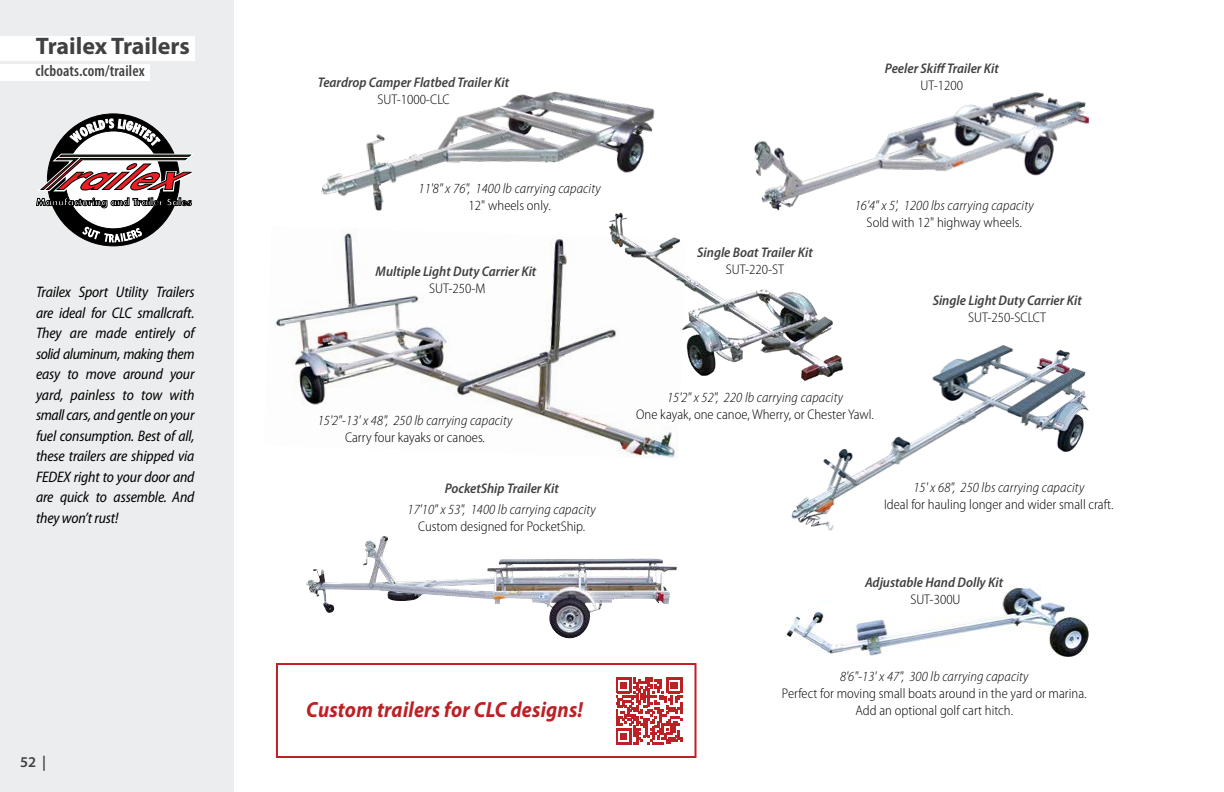
<style>
.page{position:relative;width:1224px;height:792px;background:#fff}
.page>*{position:absolute;margin:0;border:0;box-sizing:border-box;transform-origin:0 0}
.t1{font:700 24px "Myriad Pro";color:#414042}
.t2{font:italic 700 22px "Myriad Pro";letter-spacing:.01em;color:#bd2025;scale:.91 1}
.t3{font:600 condensed 16px "Myriad Pro";letter-spacing:.01em;color:#414042}
.t4{font:italic semi-condensed 15.4px/20.6px "Myriad Pro";letter-spacing:-.01em;color:#000;text-align:justify}
.t5{font:600 15px "Myriad Pro";color:#414042}
.t6{font:300 semi-condensed 14px/17px "Myriad Pro";color:#000;text-align:center}
.t7{font:italic 300 semi-condensed 14px "Myriad Pro";letter-spacing:.01em;color:#000}
.t8{font:italic 600 semi-condensed 14px "Myriad Pro";color:#414042}
</style>
<div class="page">
<div style="left:0;top:0;width:234px;height:792px;background:#ecedee"></div>
<div style="left:47px;top:114px;width:132px;height:132px;background:#000;border-radius:50%"></div>
<div style="left:65px;top:131px;width:97px;height:98px;background:#fff;border-radius:50%"></div>
<svg style="left:36px;top:152px;width:157px;height:56px"></svg>
<svg style="left:69px;top:119px;width:92px;height:27px"></svg>
<img style="left:786px;top:586px;width:303px;height:71px">
<img style="left:306px;top:536px;width:371px;height:103px">
<img style="left:754px;top:92px;width:335px;height:118px">
<img style="left:321px;top:91px;width:334px;height:120px">
<img style="left:791px;top:345px;width:298px;height:186px">
<img style="left:274px;top:233px;width:401px;height:226px">
<div style="left:0;top:36px;width:194px;height:24px;background:#fff"></div>
<div style="left:0;top:64px;width:149px;height:16px;background:#fff"></div>
<svg style="left:276px;top:663px;width:421px;height:95px"></svg>
<svg style="left:616px;top:677px;width:66px;height:67px"></svg>
<img style="left:606px;top:210px;width:243px;height:174px">
<svg style="left:83px;top:227px;width:59px;height:15px"></svg>
<h1 class="t1" style="left:36px;top:32px;width:156px">Trailex Trailers</h1>
<p class="t3" style="left:36px;top:62px;width:111px">clcboats.com/trailex</p>
<p class="t4" style="left:36px;top:282px;width:160px">Trailex Sport Utility Trailers are ideal for CLC smallcraft.<br>They are made entirely of solid aluminum, making them easy to move around your yard, painless to tow with small cars, and gentle on your fuel consumption. Best of all, these trailers are shipped via FEDEX right to your door and are quick to assemble. And they won’t rust!</p>
<p class="t5" style="left:20px;top:754px;width:28px">52 |</p>
<p class="t8" style="left:318px;top:74px;width:193px">Teardrop Camper Flatbed Trailer Kit</p>
<p class="t6" style="left:377px;top:91px;width:74px">SUT-1000-CLC</p>
<p class="t7" style="left:419px;top:181px;width:184px">11'8" x 76", 1400 lb carrying capacity</p>
<p class="t6" style="left:469px;top:197px;width:84px">12" wheels only.</p>
<p class="t8" style="left:376px;top:263px;width:162px">Multiple Light Duty Carrier Kit</p>
<p class="t6" style="left:429px;top:280px;width:58px">SUT-250-M</p>
<p class="t7" style="left:318px;top:413px;width:196px">15'2"-13' x 48", 250 lb carrying capacity</p>
<p class="t6" style="left:345px;top:429px;width:141px">Carry four kayaks or canoes.</p>
<p class="t8" style="left:445px;top:481px;width:116px">PocketShip Trailer Kit</p>
<p class="t7" style="left:408px;top:502px;width:190px">17'10" x 53", 1400 lb carrying capacity</p>
<p class="t6" style="left:418px;top:519px;width:169px">Custom designed for PocketShip.</p>
<h2 class="t2" style="left:306px;top:697px;width:306px">Custom trailers for CLC designs!</h2>
<p class="t8" style="left:885px;top:61px;width:115px">Peeler Skiff Trailer Kit</p>
<p class="t6" style="left:921px;top:77px;width:44px">UT-1200</p>
<p class="t8" style="left:697px;top:245px;width:117px">Single Boat Trailer Kit</p>
<p class="t6" style="left:726px;top:261px;width:60px">SUT-220-ST</p>
<p class="t7" style="left:855px;top:198px;width:181px">16'4" x 5', 1200 lbs carrying capacity</p>
<p class="t6" style="left:867px;top:214px;width:157px">Sold with 12" highway wheels.</p>
<p class="t8" style="left:933px;top:292px;width:150px">Single Light Duty Carrier Kit</p>
<p class="t6" style="left:968px;top:309px;width:79px">SUT-250-SCLCT</p>
<p class="t7" style="left:667px;top:390px;width:178px">15'2" x 52", 220 lb carrying capacity</p>
<p class="t6" style="left:636px;top:406px;width:239px">One kayak, one canoe, Wherry, or Chester Yawl.</p>
<p class="t7" style="left:913px;top:480px;width:172px">15' x 68", 250 lbs carrying capacity</p>
<p class="t6" style="left:884px;top:496px;width:231px">Ideal for hauling longer and wider small craft.</p>
<p class="t8" style="left:865px;top:575px;width:139px">Adjustable Hand Dolly Kit</p>
<p class="t6" style="left:910px;top:591px;width:52px">SUT-300U</p>
<p class="t7" style="left:840px;top:669px;width:190px">8'6"-13' x 47", 300 lb carrying capacity</p>
<p class="t6" style="left:782px;top:686px;width:306px">Perfect for moving small boats around in the yard or marina.<br>Add an optional golf cart hitch.</p>
</div>
